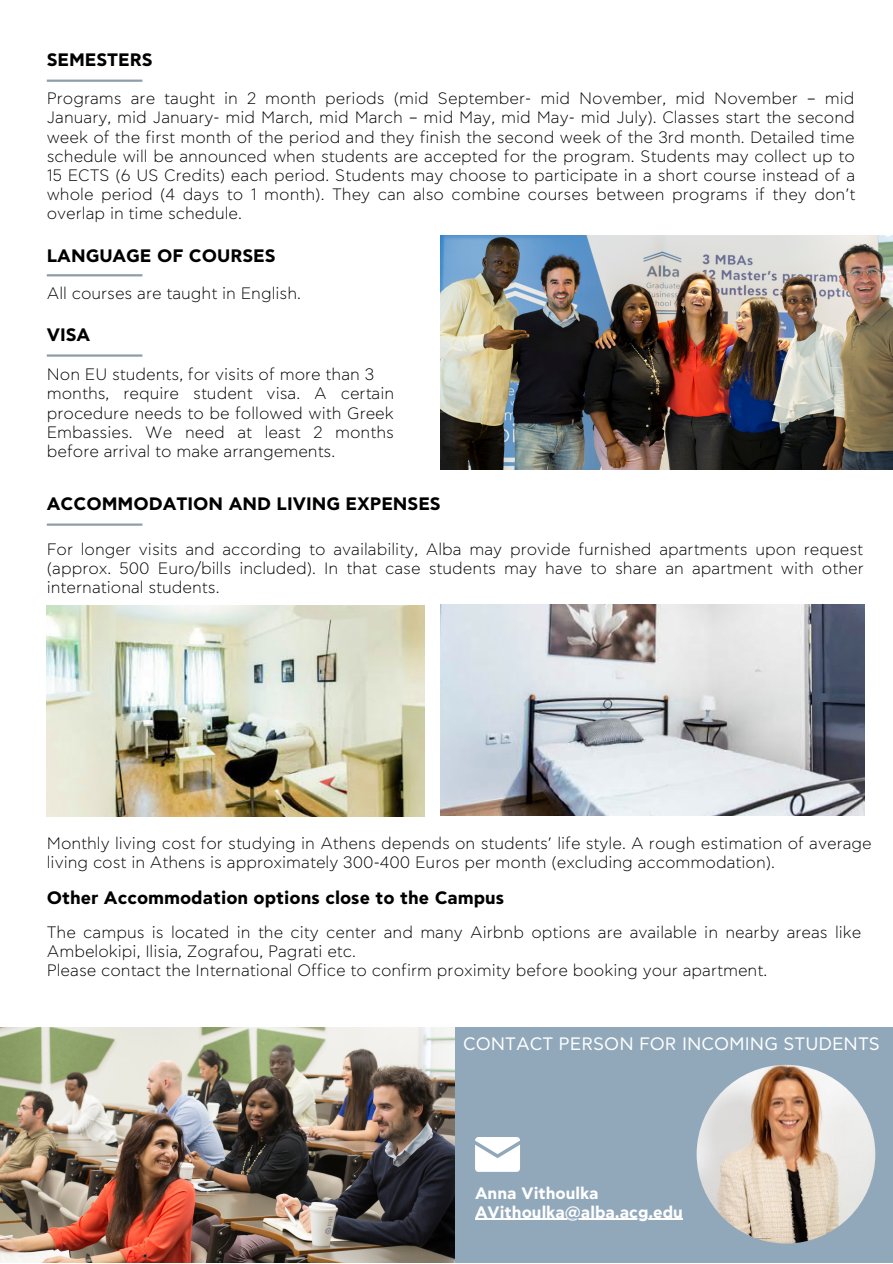
<style>
.page{position:relative;width:893px;height:1264px;background:#fff}
.page>*{position:absolute;margin:0;border:0;box-sizing:border-box;transform-origin:0 0}
.t1{font:700 18px "CF Asty Std";color:#000}
.t2{font:18px "CF Asty Std";color:#fff}
.t3{font:300 16.5px/19px "CF Asty Std";color:#000}
.t4{font:700 16.5px/19px "CF Asty Std";color:#fff}
</style>
<div class="page">
<div style="left:454px;top:1027px;width:438px;height:235px;background:#91a8bb"></div>
<svg style="left:475px;top:1136px;width:45px;height:35px"></svg>
<img style="left:440px;top:235px;width:452px;height:234px">
<hr style="left:47px;top:80px;width:95px;height:2px;background:#8d9ea9">
<hr style="left:47px;top:274px;width:95px;height:2px;background:#8d9ea9">
<hr style="left:47px;top:354px;width:95px;height:3px;background:#8d9ea9">
<hr style="left:47px;top:523px;width:95px;height:3px;background:#8d9ea9">
<img style="left:47px;top:605px;width:377px;height:211px">
<img style="left:440px;top:604px;width:424px;height:212px">
<img style="left:0;top:1027px;width:454px;height:235px">
<hr style="left:475px;top:1218px;width:207px;height:1px;background:#fff">
<img style="left:696px;top:1064px;width:179px;height:179px;border-radius:50%">
<p class="t1" style="left:47px;top:52px;width:107px">SEMESTERS</p>
<p class="t3" style="left:47px;top:90px;width:810px;text-align:justify">Programs are taught in 2 month periods (mid September- mid November, mid November – mid January, mid January- mid March, mid March – mid May, mid May- mid July). Classes start the second week of the first month of the period and they finish the second week of the 3rd month. Detailed time schedule will be announced when students are accepted for the program. Students may collect up to 15 ECTS (6 US Credits) each period. Students may choose to participate in a short course instead of a whole period (4 days to 1 month). They can also combine courses between programs if they don’t overlap in time schedule.</p>
<p class="t1" style="left:47px;top:248px;width:230px">LANGUAGE OF COURSES</p>
<p class="t3" style="left:47px;top:284px;width:256px">All courses are taught in English.</p>
<p class="t1" style="left:47px;top:326px;width:45px">VISA</p>
<p class="t3" style="left:47px;top:366px;width:349px">Non EU students, for visits of more than 3 months, require student visa. A certain procedure needs to be followed with Greek Embassies. We need at least 2 months before arrival to make arrangements.</p>
<p class="t1" style="left:47px;top:495px;width:395px">ACCOMMODATION AND LIVING EXPENSES</p>
<p class="t3" style="left:47px;top:540px;width:818px;text-align:justify">For longer visits and according to availability, Alba may provide furnished apartments upon request (approx. 500 Euro/bills included). In that case students may have to share an apartment with other international students.</p>
<p class="t3" style="left:47px;top:834px;width:826px">Monthly living cost for studying in Athens depends on students’ life style. A rough estimation of average living cost in Athens is approximately 300-400 Euros per month (excluding accommodation).</p>
<p class="t1" style="left:47px;top:889px;width:459px">Other Accommodation options close to the Campus</p>
<p class="t3" style="left:47px;top:923px;width:816px">The campus is located in the city center and many Airbnb options are available in nearby areas like<br>Ambelokipi, Ilisia, Zografou, Pagrati etc.<br>Please contact the International Office to confirm proximity before booking your apartment.</p>
<p class="t2" style="left:463px;top:1035px;width:418px">CONTACT PERSON FOR INCOMING STUDENTS</p>
<p class="t4" style="left:475px;top:1184px;width:209px">Anna Vithoulka<br>AVithoulka@alba.acg.edu</p>
</div>
